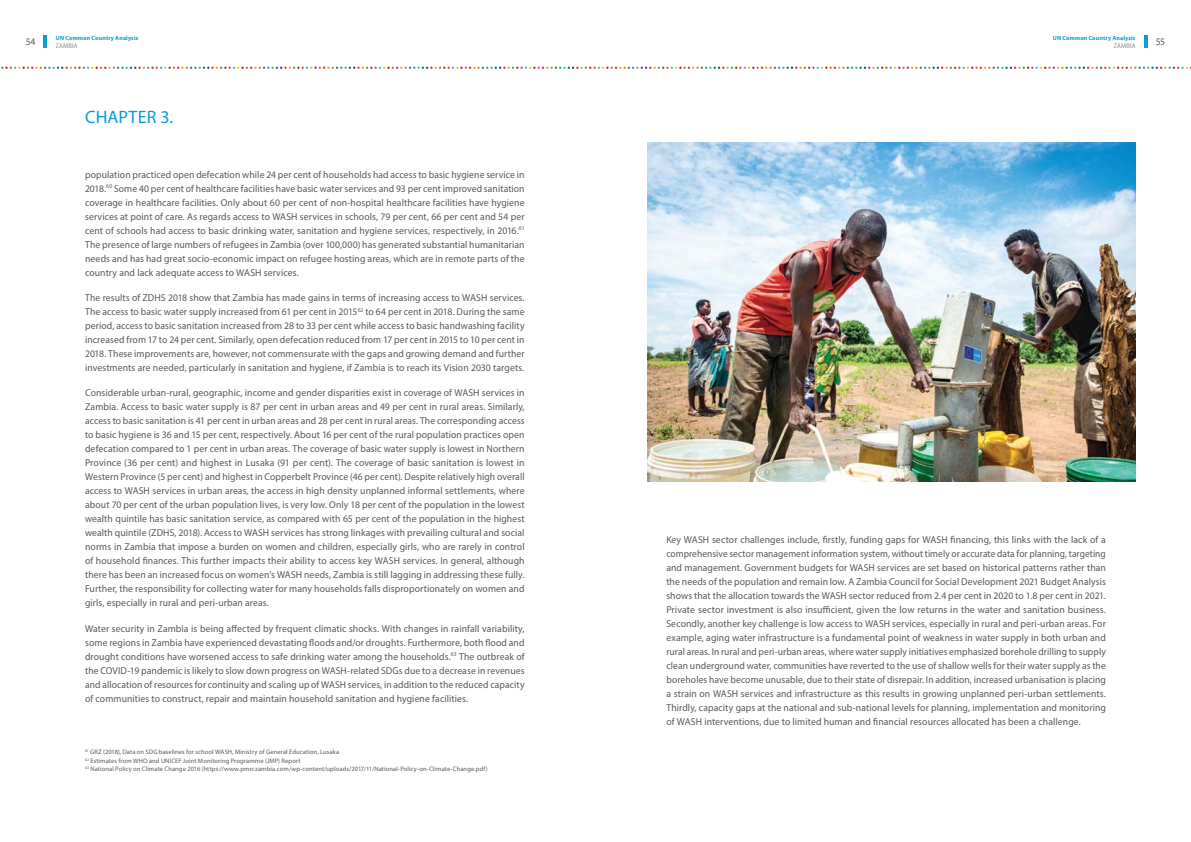
<style>
.page{position:relative;width:1191px;height:842px;background:#fff}
.page>*{position:absolute;margin:0;border:0;box-sizing:border-box;transform-origin:0 0}
.t1{font:18px "Myriad Pro";color:#0a9dd9}
.t2{font:10px/14px "Myriad Pro";letter-spacing:.01em;color:#58595b;text-align:justify}
.t3{font:10px "Myriad Pro";letter-spacing:.01em;color:#58595b;scale:.96 1}
.t4{font:300 condensed 7px "Myriad Pro";letter-spacing:.015em;color:#58595b;scale:1.3 1}
.t5{font:6.5px/8.4px "Myriad Pro";letter-spacing:.015em;color:#58595b}
.t6{font:700 6px "Myriad Pro";letter-spacing:.02em;color:#0a9dd9}
</style>
<div class="page">
<hr style="left:1144px;top:35px;width:4px;height:13px;background:#0a9dd9">
<hr style="left:43px;top:35px;width:4px;height:13px;background:#0a9dd9">
<img style="left:1px;top:67px;width:1190px;height:2px">
<img style="left:648px;top:142px;width:487px;height:340px">
<p class="t3" style="left:26px;top:35px;width:12px">54</p>
<p class="t6" style="left:56px;top:34px;width:84px">UN Common Country Analysis</p>
<p class="t4" style="left:56px;top:42px;width:18px">ZAMBIA</p>
<h1 class="t1" style="left:85px;top:106px;width:22px">Chapter</h1>
<h1 class="t1" style="left:160px;top:106px;width:14px">3.</h1>
<p class="t2" style="left:85px;top:167px;width:441px">population practiced open defecation while 24 per cent of households had access to basic hygiene service in 2018.<sup>60</sup> Some 40 per cent of healthcare facilities have basic water services and 93 per cent improved sanitation coverage in healthcare facilities. Only about 60 per cent of non-hospital healthcare facilities have hygiene services at point of care. As regards access to WASH services in schools, 79 per cent, 66 per cent and 54 per cent of schools had access to basic drinking water, sanitation and hygiene services, respectively, in 2016.<sup>61<br></sup>The presence of large numbers of refugees in Zambia (over 100,000) has generated substantial humanitarian needs and has had great socio-economic impact on refugee hosting areas, which are in remote parts of the country and lack adequate access to WASH services.</p>
<p class="t2" style="left:85px;top:290px;width:441px">The results of ZDHS 2018 show that Zambia has made gains in terms of increasing access to WASH services.<br>The access to basic water supply increased from 61 per cent in 2015<sup>62</sup> to 64 per cent in 2018. During the same period, access to basic sanitation increased from 28 to 33 per cent while access to basic handwashing facility increased from 17 to 24 per cent. Similarly, open defecation reduced from 17 per cent in 2015 to 10 per cent in 2018. These improvements are, however, not commensurate with the gaps and growing demand and further investments are needed, particularly in sanitation and hygiene, if Zambia is to reach its Vision 2030 targets.</p>
<p class="t2" style="left:85px;top:386px;width:441px">Considerable urban-rural, geographic, income and gender disparities exist in coverage of WASH services in Zambia. Access to basic water supply is 87 per cent in urban areas and 49 per cent in rural areas. Similarly, access to basic sanitation is 41 per cent in urban areas and 28 per cent in rural areas. The corresponding access to basic hygiene is 36 and 15 per cent, respectively. About 16 per cent of the rural population practices open defecation compared to 1 per cent in urban areas. The coverage of basic water supply is lowest in Northern Province (36 per cent) and highest in Lusaka (91 per cent). The coverage of basic sanitation is lowest in Western Province (5 per cent) and highest in Copperbelt Province (46 per cent). Despite relatively high overall access to WASH services in urban areas, the access in high density unplanned informal settlements, where about 70 per cent of the urban population lives, is very low. Only 18 per cent of the population in the lowest wealth quintile has basic sanitation service, as compared with 65 per cent of the population in the highest wealth quintile (ZDHS, 2018). Access to WASH services has strong linkages with prevailing cultural and social norms in Zambia that impose a burden on women and children, especially girls, who are rarely in control of household finances. This further impacts their ability to access key WASH services. In general, although there has been an increased focus on women’s WASH needs, Zambia is still lagging in addressing these fully.<br>Further, the responsibility for collecting water for many households falls disproportionately on women and girls, especially in rural and peri-urban areas.</p>
<p class="t2" style="left:85px;top:621px;width:441px">Water security in Zambia is being affected by frequent climatic shocks. With changes in rainfall variability, some regions in Zambia have experienced devastating floods and/or droughts. Furthermore, both flood and drought conditions have worsened access to safe drinking water among the households.<sup>63</sup> The outbreak of the COVID-19 pandemic is likely to slow down progress on WASH-related SDGs due to a decrease in revenues and allocation of resources for continuity and scaling up of WASH services, in addition to the reduced capacity of communities to construct, repair and maintain household sanitation and hygiene facilities.</p>
<p class="t5" style="left:85px;top:748px;width:404px"><sup>61</sup> GRZ (2018), Data on SDG baselines for school WASH, Ministry of General Education, Lusaka<br><sup>62</sup> Estimates from WHO and UNICEF Joint Monitoring Programme (JMP) Report<br><sup>63</sup> National Policy on Climate Change 2016 (https://www.pmrczambia.com/wp-content/uploads/2017/11/National-Policy-on-Climate-Change.pdf)</p>
<p class="t6" style="left:1053px;top:34px;width:84px">UN Common Country Analysis</p>
<p class="t4" style="left:1113px;top:42px;width:18px">ZAMBIA</p>
<p class="t3" style="left:1155px;top:35px;width:11px">55</p>
<p class="t2" style="left:666px;top:533px;width:441px">Key WASH sector challenges include, firstly, funding gaps for WASH financing, this links with the lack of a comprehensive sector management information system, without timely or accurate data for planning, targeting and management. Government budgets for WASH services are set based on historical patterns rather than the needs of the population and remain low. A Zambia Council for Social Development 2021 Budget Analysis shows that the allocation towards the WASH sector reduced from 2.4 per cent in 2020 to 1.8 per cent in 2021.<br>Private sector investment is also insufficient, given the low returns in the water and sanitation business.<br>Secondly, another key challenge is low access to WASH services, especially in rural and peri-urban areas. For example, aging water infrastructure is a fundamental point of weakness in water supply in both urban and rural areas. In rural and peri-urban areas, where water supply initiatives emphasized borehole drilling to supply clean underground water, communities have reverted to the use of shallow wells for their water supply as the boreholes have become unusable, due to their state of disrepair. In addition, increased urbanisation is placing a strain on WASH services and infrastructure as this results in growing unplanned peri-urban settlements.<br>Thirdly, capacity gaps at the national and sub-national levels for planning, implementation and monitoring of WASH interventions, due to limited human and financial resources allocated has been a challenge.</p>
</div>
